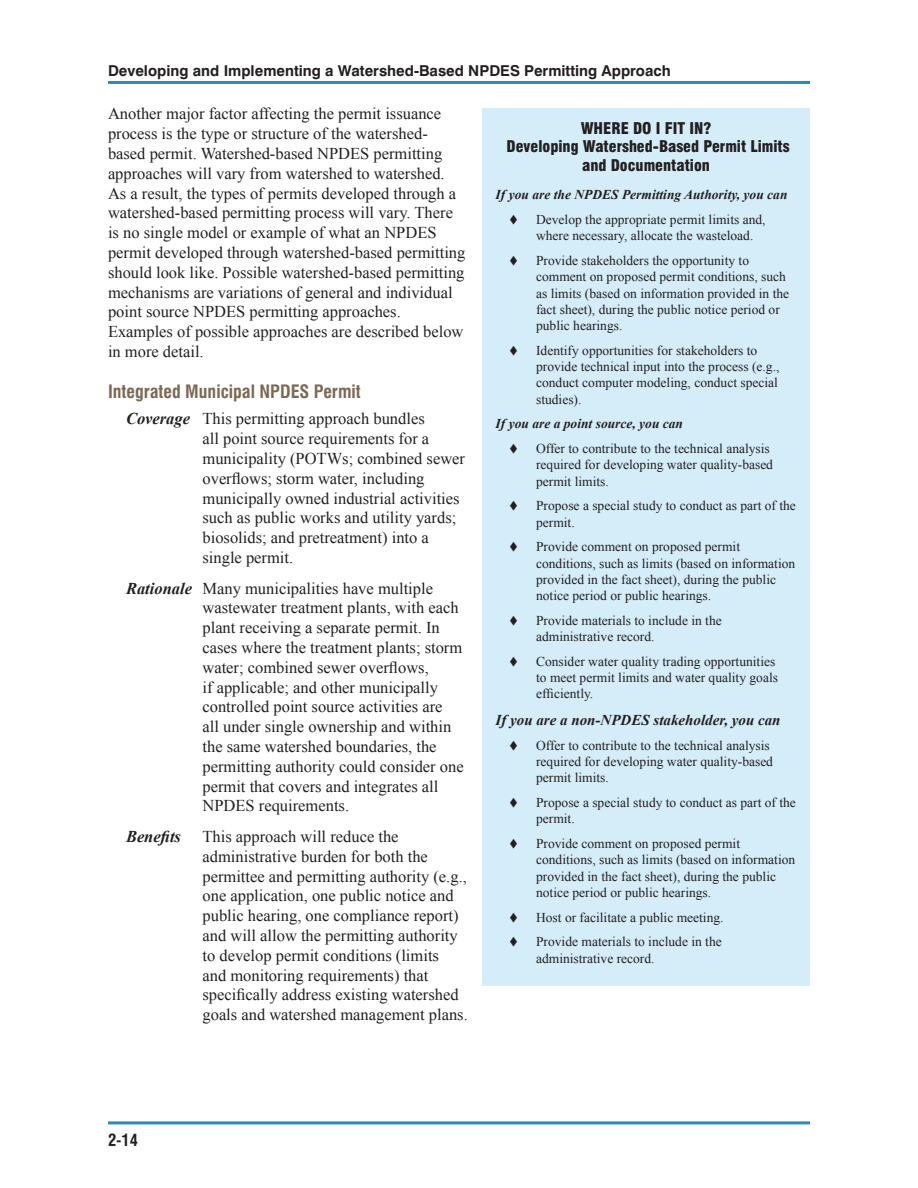
<style>
.page{position:relative;width:918px;height:1188px;background:#fff}
.page>*{position:absolute;margin:0;border:0;box-sizing:border-box;transform-origin:0 0}
.t1{font:700 condensed 18px "Swiss 721 BT";color:#7c6954}
.t2{font:16.5px/19.8px "Times New Roman";color:#231f20}
.t3{font:italic 700 16.5px "Times New Roman";color:#231f20}
.t4{font:700 condensed 16.5px "Swiss 721 BT";color:#231f20}
.t5{font:900 condensed 15.75px/18.9px "Swiss 721 BT";color:#231f20;text-align:center}
.t6{font:700 15px "Swiss 721 BT";color:#231f20}
.t7{font:italic 700 15px "Times New Roman";color:#231f20}
.t8{font:13.5px/16.2px "Times New Roman";color:#231f20}
.t9{font:italic 700 13.5px "Times New Roman";color:#231f20}
.s1{font-weight:700;font-style:italic}
</style>
<div class="page">
<hr style="left:108px;top:81px;width:702px;height:3px;background:#288cb5">
<hr style="left:108px;top:1121px;width:702px;height:3px;background:#288cb5">
<div style="left:482px;top:108px;width:328px;height:878px;background:#d4edf9"></div>
<p class="t6" style="left:108px;top:61px;width:564px">Developing and Implementing a Watershed-Based NPDES Permitting Approach</p>
<p class="t2" style="left:108px;top:104px;width:359px">Another major factor affecting the permit issuance process is the type or structure of the watershed&shy;based permit. Watershed-based NPDES permitting approaches will vary from watershed to watershed.<br>As a result, the types of permits developed through a watershed-based permitting process will vary. There is no single model or example of what an NPDES permit developed through watershed-based permitting should look like. Possible watershed-based permitting mechanisms are variations of general and individual point source NPDES permitting approaches.<br>Examples of possible approaches are described below in more detail.</p>
<p class="t1" style="left:108px;top:381px;width:254px">Integrated Municipal NPDES Permit</p>
<p class="t2" style="left:202px;top:409px;width:264px;text-indent:-76px"><span class="s1">Coverage</span> This permitting approach bundles<br>all point source requirements for a municipality (POTWs; combined sewer overflows; storm water, including municipally owned industrial activities such as public works and utility yards; biosolids; and pretreatment) into a single permit.</p>
<p class="t2" style="left:202px;top:578px;width:263px;text-indent:-76px"><span class="s1">Rationale</span> Many municipalities have multiple wastewater treatment plants, with each plant receiving a separate permit. In cases where the treatment plants; storm water; combined sewer overflows,<br>if applicable; and other municipally controlled point source activities are<br>all under single ownership and within the same watershed boundaries, the permitting authority could consider one permit that covers and integrates all NPDES requirements.</p>
<p class="t3" style="left:126px;top:825px;width:57px">Benefits</p>
<p class="t2" style="left:202px;top:826px;width:267px">This approach will reduce the administrative burden for both the permittee and permitting authority (e.g., one application, one public notice and public hearing, one compliance report) and will allow the permitting authority to develop permit conditions (limits<br>and monitoring requirements) that specifically address existing watershed goals and watershed management plans.</p>
<p class="t5" style="left:507px;top:118px;width:285px">WHERE DO I FIT IN?<br>Developing Watershed-Based Permit Limits and Documentation</p>
<p class="t9" style="left:496px;top:185px;width:293px">If you are the NPDES Permitting Authority, you can</p>
<p class="t8" style="left:536px;top:211px;width:231px;text-indent:-27px">▼ Develop the appropriate permit limits and, where necessary, allocate the wasteload.</p>
<p class="t8" style="left:536px;top:252px;width:255px;text-indent:-27px">▼ Provide stakeholders the opportunity to comment on proposed permit conditions, such as limits (based on information provided in the fact sheet), during the public notice period or public hearings.</p>
<p class="t8" style="left:536px;top:342px;width:245px;text-indent:-27px">▼ Identify opportunities for stakeholders to provide technical input into the process (e.g., conduct computer modeling, conduct special studies).</p>
<p class="t9" style="left:496px;top:414px;width:189px">If you are a point source, you can</p>
<p class="t8" style="left:536px;top:440px;width:238px;text-indent:-27px">▼ Offer to contribute to the technical analysis required for developing water quality-based permit limits.</p>
<p class="t8" style="left:536px;top:498px;width:261px;text-indent:-27px">▼ Propose a special study to conduct as part of the permit.</p>
<p class="t8" style="left:536px;top:539px;width:261px;text-indent:-27px">▼ Provide comment on proposed permit conditions, such as limits (based on information provided in the fact sheet), during the public notice period or public hearings.</p>
<p class="t8" style="left:536px;top:612px;width:187px;text-indent:-27px">▼ Provide materials to include in the administrative record.</p>
<p class="t8" style="left:536px;top:653px;width:243px;text-indent:-27px">▼ Consider water quality trading opportunities to meet permit limits and water quality goals efficiently.</p>
<p class="t7" style="left:496px;top:710px;width:287px">If you are a non-NPDES stakeholder, you can</p>
<p class="t8" style="left:536px;top:737px;width:238px;text-indent:-27px">▼ Offer to contribute to the technical analysis required for developing water quality-based permit limits.</p>
<p class="t8" style="left:536px;top:794px;width:261px;text-indent:-27px">▼ Propose a special study to conduct as part of the permit.</p>
<p class="t8" style="left:536px;top:835px;width:261px;text-indent:-27px">▼ Provide comment on proposed permit conditions, such as limits (based on information provided in the fact sheet), during the public notice period or public hearings.</p>
<p class="t8" style="left:509px;top:909px;width:216px">▼ Host or facilitate a public meeting.</p>
<p class="t8" style="left:536px;top:934px;width:187px;text-indent:-27px">▼ Provide materials to include in the administrative record.</p>
<p class="t4" style="left:108px;top:1130px;width:32px">2-14</p>
</div>
